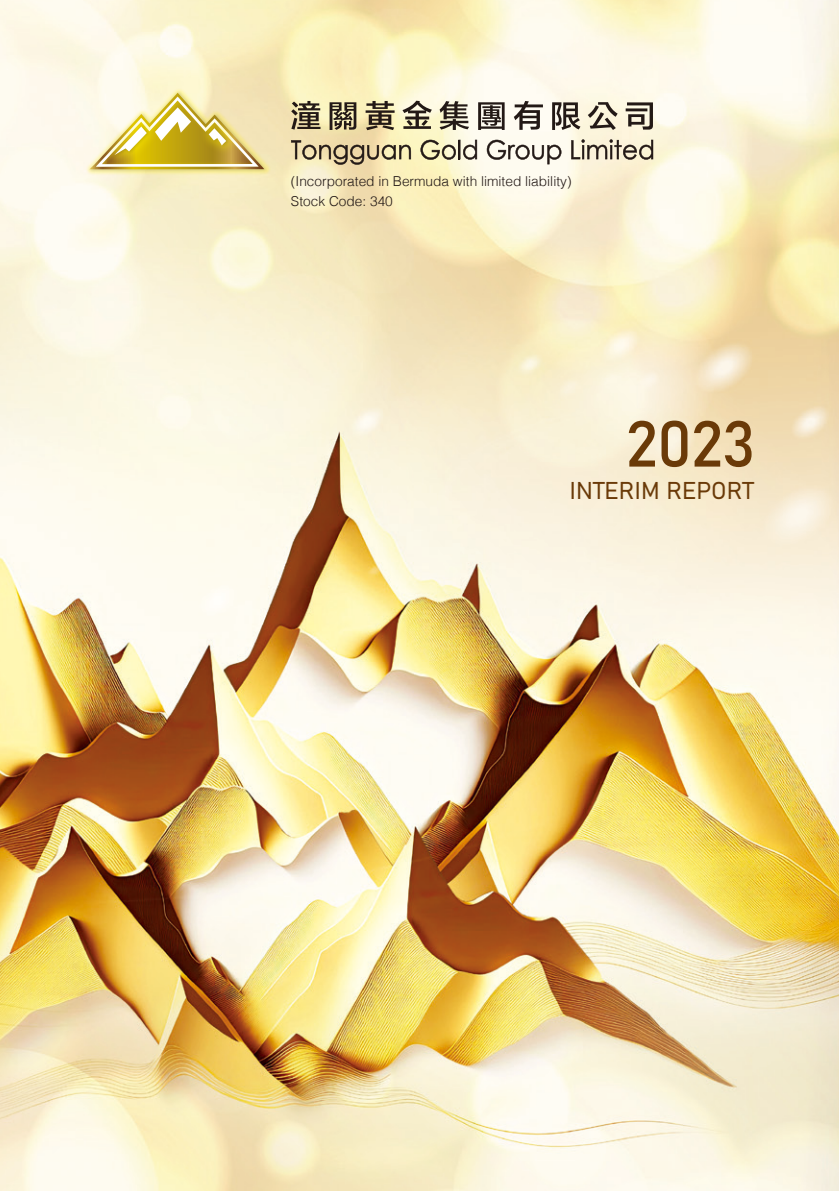
<style>
.page{position:relative;width:839px;height:1191px;background:#fff}
.page>*{position:absolute;margin:0;border:0;box-sizing:border-box;transform-origin:0 0}
.t1{font:64px "Bahnschrift";color:#6a3a08}
.t2{font:24px "Bahnschrift";color:#6a3a08}
.t3{font:300 13.6px/20px "Helvetica";color:#231916}
</style>
<div class="page">
<img style="left:0;top:0;width:839px;height:1191px">
<img style="left:84px;top:86px;width:188px;height:91px">
<img style="left:87px;top:89px;width:183px;height:84px">
<svg style="left:89px;top:93px;width:175px;height:76px"></svg>
<svg style="left:291px;top:101px;width:29px;height:29px"></svg>
<svg style="left:329px;top:102px;width:28px;height:28px"></svg>
<svg style="left:366px;top:101px;width:28px;height:29px"></svg>
<svg style="left:402px;top:101px;width:30px;height:28px"></svg>
<svg style="left:439px;top:101px;width:30px;height:29px"></svg>
<svg style="left:478px;top:102px;width:26px;height:28px"></svg>
<svg style="left:514px;top:101px;width:29px;height:29px"></svg>
<svg style="left:552px;top:102px;width:28px;height:28px"></svg>
<svg style="left:588px;top:102px;width:30px;height:28px"></svg>
<svg style="left:626px;top:102px;width:27px;height:28px"></svg>
<svg style="left:291px;top:140px;width:120px;height:25px;background:#c1b18b"></svg>
<svg style="left:420px;top:140px;width:57px;height:20px"></svg>
<svg style="left:487px;top:140px;width:74px;height:24px"></svg>
<svg style="left:571px;top:139px;width:82px;height:21px;background:#b9b19e"></svg>
<p class="t3" style="left:291px;top:170px;width:282px">(Incorporated in Bermuda with limited liability)<br>Stock Code: 340</p>
<h1 class="t1" style="left:625px;top:395px;width:132px">2023</h1>
<h2 class="t2" style="left:569px;top:472px;width:186px">INTERIM REPORT</h2>
</div>
